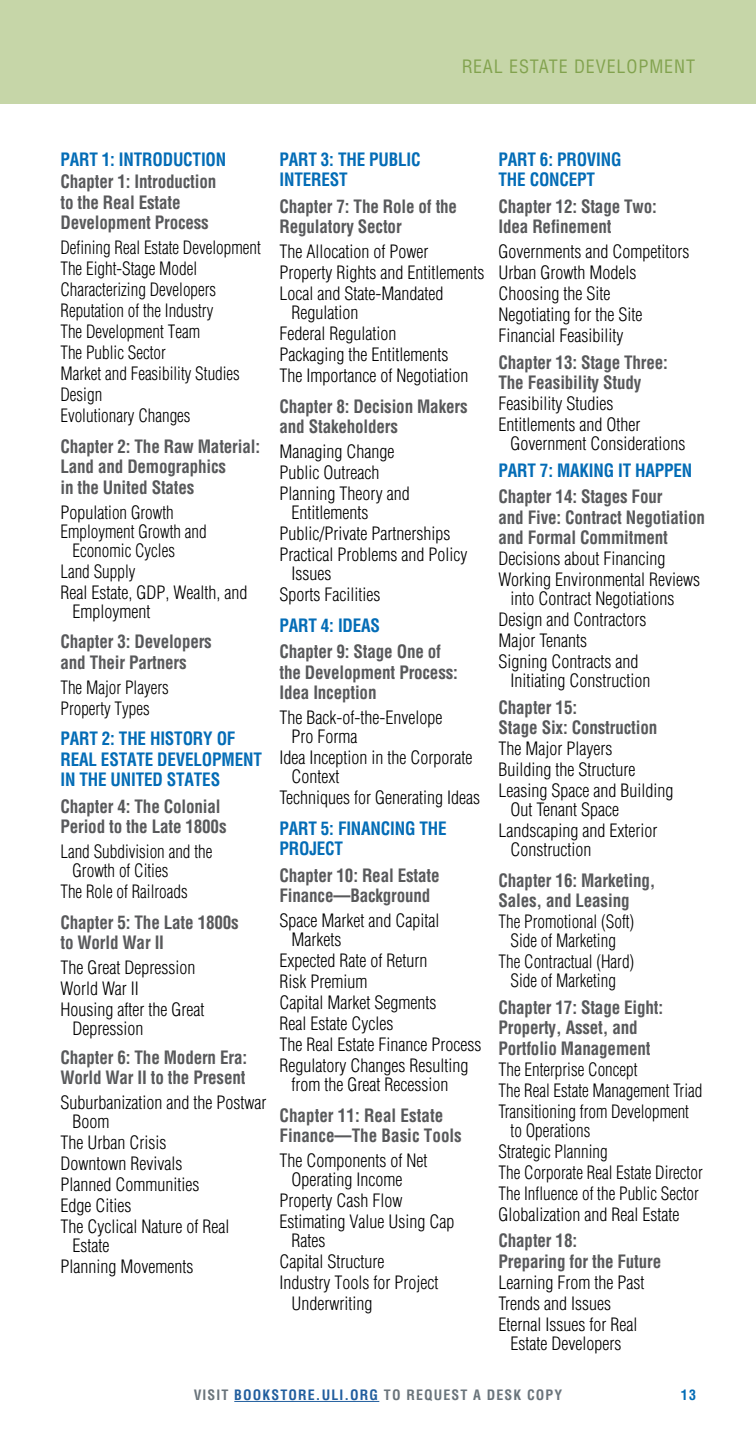
<style>
.page{position:relative;width:756px;height:1440px;background:#fff}
.page>*{position:absolute;margin:0;border:0;box-sizing:border-box;transform-origin:0 0}
.t1{font:300 condensed 18px/21px "Helvetica LT Std";color:#000}
.t2{font:700 condensed 18px/20.6px "Helvetica LT Std";letter-spacing:-.01em;color:#58595b;scale:.95 1}
.t3{font:300 condensed 18px/21px "Helvetica LT Std";color:#000;scale:.95 1}
.t4{font:700 condensed 18px/20.6px "Helvetica LT Std";letter-spacing:-.01em;color:#036cb6;scale:.95 1}
.t5{font:condensed 18px "Helvetica LT Std";letter-spacing:.05em;color:#78a22f}
.t6{font:700 condensed 14px "Helvetica LT Std";letter-spacing:.08em;color:#6a747b}
.t7{font:700 condensed 14px "Helvetica LT Std";color:#036cb6}
.s1{color:#215e9e}
</style>
<div class="page">
<div style="left:0;top:0;width:756px;height:104px;background:#c6d6a8"></div>
<hr style="left:234px;top:1401px;width:145px;height:1px;background:#215e9e">
<p class="t5" style="left:461px;top:56px;width:235px">REAL ESTATE DEVELOPMENT</p>
<p class="t4" style="left:60px;top:149px;width:176px">PART 1: INTRODUCTION</p>
<p class="t2" style="left:60px;top:171px;width:166px">Chapter 1: Introduction to the Real Estate<br>Development Process</p>
<p class="t3" style="left:60px;top:237px;width:212px">Defining Real Estate Development<br>The Eight-Stage Model<br>Characterizing Developers<br>Reputation of the Industry<br>The Development Team<br>The Public Sector<br>Market and Feasibility Studies<br>Design<br>Evolutionary Changes</p>
<p class="t2" style="left:60px;top:436px;width:212px">Chapter 2: The Raw Material:<br>Land and Demographics<br>in the United States</p>
<p class="t1" style="left:60px;top:502px;width:115px">Population Growth</p>
<p class="t3" style="left:60px;top:521px;width:155px">Employment Growth and</p>
<p class="t3" style="left:72px;top:540px;width:109px">Economic Cycles</p>
<p class="t3" style="left:60px;top:561px;width:198px">Land Supply<br>Real Estate, GDP, Wealth, and</p>
<p class="t1" style="left:72px;top:601px;width:79px">Employment</p>
<p class="t2" style="left:60px;top:631px;width:161px">Chapter 3: Developers and Their Partners</p>
<p class="t3" style="left:60px;top:677px;width:115px">The Major Players<br>Property Types</p>
<p class="t4" style="left:60px;top:728px;width:214px">PART 2: THE HISTORY OF<br>REAL ESTATE DEVELOPMENT<br>IN THE UNITED STATES</p>
<p class="t2" style="left:60px;top:796px;width:176px">Chapter 4: The Colonial<br>Period to the Late 1800s</p>
<p class="t3" style="left:72px;top:842px;width:149px;line-height:19px;text-indent:-12px">Land Subdivision and the<br>Growth of Cities</p>
<p class="t3" style="left:60px;top:881px;width:135px">The Role of Railroads</p>
<p class="t2" style="left:60px;top:912px;width:189px">Chapter 5: The Late 1800s to World War II</p>
<p class="t1" style="left:60px;top:957px;width:145px">The Great Depression<br>World War II<br>Housing after the Great</p>
<p class="t1" style="left:72px;top:1018px;width:72px">Depression</p>
<p class="t2" style="left:60px;top:1047px;width:198px">Chapter 6: The Modern Era:<br>World War II to the Present</p>
<p class="t1" style="left:72px;top:1093px;width:195px;line-height:19px;text-indent:-12px">Suburbanization and the Postwar<br>Boom</p>
<p class="t1" style="left:60px;top:1132px;width:170px">The Urban Crisis<br>Downtown Revivals<br>Planned Communities<br>Edge Cities<br>The Cyclical Nature of Real</p>
<p class="t1" style="left:60px;top:1235px;width:134px;text-indent:12px">Estate<br>Planning Movements</p>
<p class="t4" style="left:280px;top:149px;width:150px">PART 3: THE PUBLIC<br>INTEREST</p>
<p class="t2" style="left:280px;top:196px;width:189px">Chapter 7: The Role of the<br>Regulatory Sector</p>
<p class="t1" style="left:280px;top:241px;width:206px">The Allocation of Power<br>Property Rights and Entitlements<br>Local and State-Mandated</p>
<p class="t1" style="left:280px;top:302px;width:190px;text-indent:12px">Regulation<br>Federal Regulation<br>Packaging the Entitlements<br>The Importance of Negotiation</p>
<p class="t2" style="left:280px;top:396px;width:199px">Chapter 8: Decision Makers and Stakeholders</p>
<p class="t1" style="left:280px;top:441px;width:132px">Managing Change<br>Public Outreach<br>Planning Theory and</p>
<p class="t1" style="left:280px;top:502px;width:189px;text-indent:12px">Entitlements<br>Public/Private Partnerships<br>Practical Problems and Policy</p>
<p class="t1" style="left:280px;top:563px;width:102px;text-indent:12px">Issues<br>Sports Facilities</p>
<p class="t4" style="left:280px;top:615px;width:107px">PART 4: IDEAS</p>
<p class="t2" style="left:280px;top:641px;width:189px">Chapter 9: Stage One of the Development Process:<br>Idea Inception</p>
<p class="t1" style="left:292px;top:708px;width:152px;line-height:19px;text-indent:-12px">The Back-of-the-Envelope<br>Pro Forma</p>
<p class="t1" style="left:292px;top:748px;width:182px;line-height:19px;text-indent:-12px">Idea Inception in the Corporate<br>Context</p>
<p class="t1" style="left:280px;top:787px;width:202px">Techniques for Generating Ideas</p>
<p class="t4" style="left:280px;top:818px;width:177px">PART 5: FINANCING THE<br>PROJECT</p>
<p class="t2" style="left:280px;top:865px;width:170px">Chapter 10: Real Estate<br>Finance—Background</p>
<p class="t1" style="left:292px;top:911px;width:149px;line-height:19px;text-indent:-12px">Space Market and Capital<br>Markets</p>
<p class="t1" style="left:280px;top:950px;width:203px">Expected Rate of Return<br>Risk Premium<br>Capital Market Segments<br>Real Estate Cycles<br>The Real Estate Finance Process<br>Regulatory Changes Resulting</p>
<p class="t1" style="left:292px;top:1074px;width:158px">from the Great Recession</p>
<p class="t2" style="left:280px;top:1105px;width:193px">Chapter 11: Real Estate<br>Finance—The Basic Tools</p>
<p class="t1" style="left:292px;top:1151px;width:137px;line-height:19px;text-indent:-12px">The Components of Net<br>Operating Income</p>
<p class="t1" style="left:280px;top:1190px;width:176px">Property Cash Flow<br>Estimating Value Using Cap</p>
<p class="t1" style="left:292px;top:1230px;width:36px">Rates</p>
<p class="t1" style="left:280px;top:1251px;width:106px">Capital Structure</p>
<p class="t1" style="left:280px;top:1272px;width:160px">Industry Tools for Project</p>
<p class="t1" style="left:292px;top:1293px;width:82px">Underwriting</p>
<p class="t4" style="left:499px;top:149px;width:131px">PART 6: PROVING<br>THE CONCEPT</p>
<p class="t2" style="left:499px;top:196px;width:168px">Chapter 12: Stage Two:<br>Idea Refinement</p>
<p class="t1" style="left:499px;top:241px;width:192px">Governments and Competitors<br>Urban Growth Models<br>Choosing the Site<br>Negotiating for the Site<br>Financial Feasibility</p>
<p class="t2" style="left:499px;top:352px;width:180px">Chapter 13: Stage Three:<br>The Feasibility Study</p>
<p class="t1" style="left:499px;top:393px;width:143px">Feasibility Studies<br>Entitlements and Other</p>
<p class="t1" style="left:511px;top:433px;width:176px">Government Considerations</p>
<p class="t4" style="left:499px;top:460px;width:205px">PART 7: MAKING IT HAPPEN</p>
<p class="t2" style="left:499px;top:486px;width:219px">Chapter 14: Stages Four<br>and Five: Contract Negotiation and Formal Commitment</p>
<p class="t1" style="left:499px;top:548px;width:203px">Decisions about Financing<br>Working Environmental Reviews</p>
<p class="t1" style="left:499px;top:588px;width:177px;text-indent:12px">into Contract Negotiations<br>Design and Contractors<br>Major Tenants<br>Signing Contracts and</p>
<p class="t1" style="left:511px;top:670px;width:141px">Initiating Construction</p>
<p class="t2" style="left:499px;top:697px;width:169px">Chapter 15:<br>Stage Six: Construction</p>
<p class="t1" style="left:499px;top:738px;width:176px">The Major Players<br>Building the Structure<br>Leasing Space and Building</p>
<p class="t1" style="left:499px;top:799px;width:160px;text-indent:12px">Out Tenant Space<br>Landscaping and Exterior</p>
<p class="t1" style="left:511px;top:839px;width:82px">Construction</p>
<p class="t2" style="left:499px;top:870px;width:167px">Chapter 16: Marketing,<br>Sales, and Leasing</p>
<p class="t3" style="left:499px;top:912px;width:144px;line-height:19px;text-align:center">The Promotional (Soft)<br>Side of Marketing</p>
<p class="t3" style="left:499px;top:952px;width:144px;line-height:19px;text-align:center">The Contractual (Hard)<br>Side of Marketing</p>
<p class="t2" style="left:499px;top:997px;width:175px">Chapter 17: Stage Eight:<br>Property, Asset, and<br>Portfolio Management</p>
<p class="t1" style="left:499px;top:1059px;width:205px">The Enterprise Concept<br>The Real Estate Management Triad<br>Transitioning from Development</p>
<p class="t3" style="left:499px;top:1120px;width:216px;text-indent:12px">to Operations<br>Strategic Planning<br>The Corporate Real Estate Director<br>The Influence of the Public Sector<br>Globalization and Real Estate</p>
<p class="t2" style="left:499px;top:1230px;width:173px">Chapter 18:<br>Preparing for the Future</p>
<p class="t1" style="left:499px;top:1272px;width:147px">Learning From the Past<br>Trends and Issues<br>Eternal Issues for Real</p>
<p class="t1" style="left:511px;top:1333px;width:112px">Estate Developers</p>
<p class="t6" style="left:194px;top:1386px;width:370px">VISIT <span class="s1">BOOKSTORE.ULI.ORG</span> TO REQUEST A DESK COPY</p>
<p class="t7" style="left:681px;top:1386px;width:17px">13</p>
</div>
